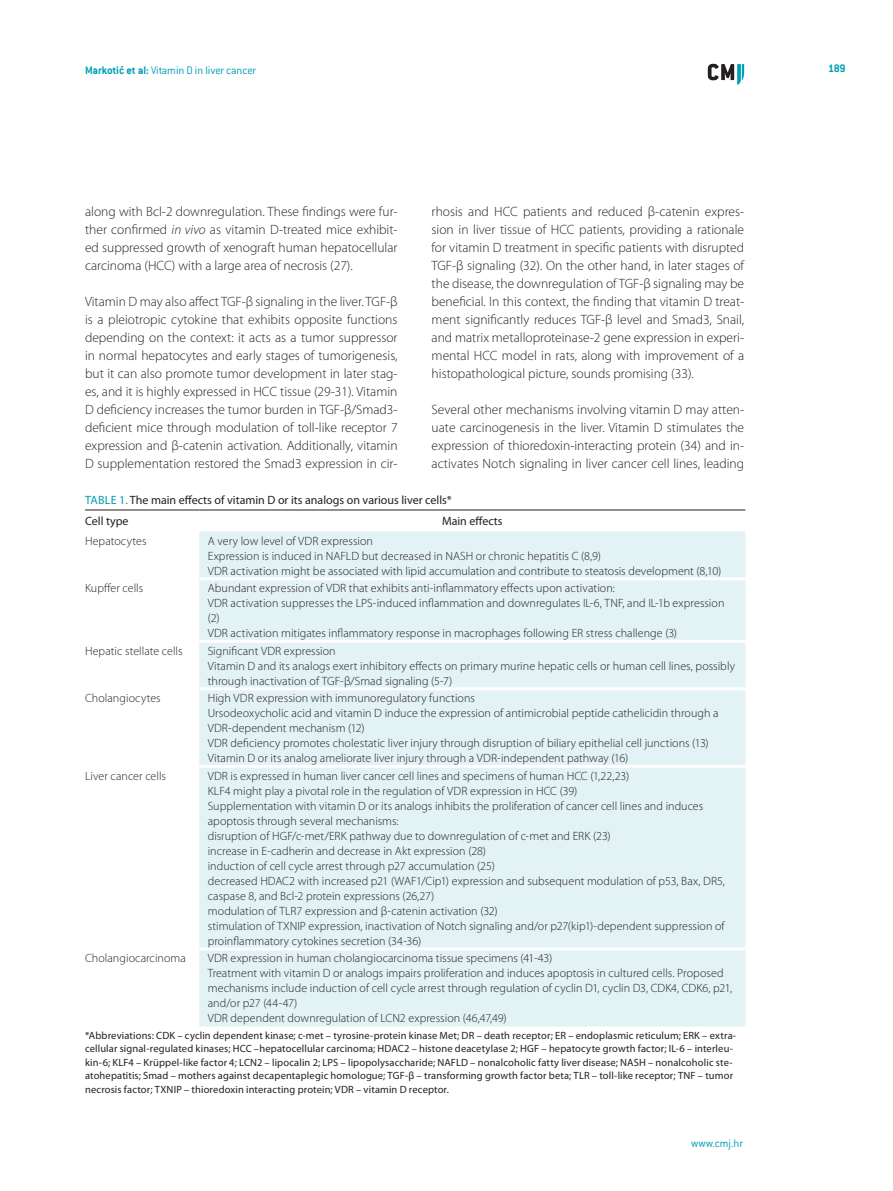
<style>
.page{position:relative;width:893px;height:1191px;background:#fff}
.page>*{position:absolute;margin:0;border:0;box-sizing:border-box;transform-origin:0 0}
.CMJ_-__body{font:300 13.5px/18px "Myriad Pro";color:#231f20;text-align:justify}
.CMJ_-_table{font:300 12px/15px "Myriad Pro";letter-spacing:.005em;color:#231f20}
.CMJ_-_table_title_he{font:12px "Myriad Pro";color:#231f20}
.H_desni_-_running{font:300 12px "ITC Conduit LTCE";letter-spacing:-.005em;color:#009fb4}
.www_cmj_hr_na_master{font:300 12px "ITC Conduit LTCE";color:#009fb4}
.paginacija_desno{font:700 12px "ITC Conduit LTCE";color:#009fb4}
.CMJ_-_table_footnote{font:10.5px/13.5px "Myriad Pro";letter-spacing:.01em;color:#231f20}
.s1{font-weight:700}
.s2{font-style:italic}
.s3{color:#009fb4}
</style>
<div class="page">
<svg style="left:708px;top:64px;width:36px;height:21px"></svg>
<div style="left:199px;top:531px;width:546px;height:495px;background:#e2f2f5"></div>
<hr style="left:199px;top:577px;width:546px;height:3px;background:#fff">
<hr style="left:199px;top:640px;width:546px;height:3px;background:#fff">
<hr style="left:199px;top:687px;width:546px;height:3px;background:#fff">
<hr style="left:199px;top:765px;width:546px;height:3px;background:#fff">
<hr style="left:199px;top:947px;width:546px;height:3px;background:#fff">
<hr style="left:85px;top:510px;width:114px;height:1px;background:#231f20">
<hr style="left:199px;top:510px;width:546px;height:1px;background:#231f20">
<p class="H_desni_-_running" style="left:85px;top:63px;width:173px"><span class="s1">Markotić et al:</span> Vitamin D in liver cancer</p>
<p class="paginacija_desno" style="left:828px;top:61px;width:19px">189</p>
<p class="CMJ_-__body" style="left:85px;top:202px;width:314px">along with Bcl-2 downregulation. These findings were fur&shy;ther confirmed <span class="s2">in vivo</span> as vitamin D-treated mice exhibit&shy;ed suppressed growth of xenograft human hepatocellular carcinoma (HCC) with a large area of necrosis (27).</p>
<p class="CMJ_-__body" style="left:85px;top:292px;width:314px">Vitamin D may also affect TGF-β signaling in the liver. TGF-β is a pleiotropic cytokine that exhibits opposite functions depending on the context: it acts as a tumor suppressor in normal hepatocytes and early stages of tumorigenesis, but it can also promote tumor development in later stag&shy;es, and it is highly expressed in HCC tissue (29-31). Vitamin D deficiency increases the tumor burden in TGF-β/Smad3- deficient mice through modulation of toll-like receptor 7 expression and β-catenin activation. Additionally, vitamin D supplementation restored the Smad3 expression in cir-</p>
<p class="CMJ_-__body" style="left:432px;top:202px;width:314px">rhosis and HCC patients and reduced β-catenin expres&shy;sion in liver tissue of HCC patients, providing a rationale for vitamin D treatment in specific patients with disrupted TGF-β signaling (32). On the other hand, in later stages of the disease, the downregulation of TGF-β signaling may be beneficial. In this context, the finding that vitamin D treat&shy;ment significantly reduces TGF-β level and Smad3, Snail, and matrix metalloproteinase-2 gene expression in experi&shy;mental HCC model in rats, along with improvement of a histopathological picture, sounds promising (33).</p>
<p class="CMJ_-__body" style="left:432px;top:400px;width:314px">Several other mechanisms involving vitamin D may atten&shy;uate carcinogenesis in the liver. Vitamin D stimulates the expression of thioredoxin-interacting protein (34) and in&shy;activates Notch signaling in liver cancer cell lines, leading</p>
<p class="CMJ_-_table_title_he" style="left:85px;top:492px;width:368px"><span class="s3">Table 1.</span> The main effects of vitamin D or its analogs on various liver cells*</p>
<p class="CMJ_-_table_title_he" style="left:85px;top:514px;width:45px">Cell type</p>
<p class="CMJ_-_table_title_he" style="left:442px;top:514px;width:62px">Main effects</p>
<p class="CMJ_-_table" style="left:85px;top:533px;width:63px">Hepatocytes</p>
<p class="CMJ_-_table" style="left:208px;top:533px;width:167px">A very low level of VDR expression</p>
<p class="CMJ_-_table" style="left:208px;top:548px;width:395px">Expression is induced in NAFLD but decreased in NASH or chronic hepatitis C (8,9)</p>
<p class="CMJ_-_table" style="left:208px;top:563px;width:515px">VDR activation might be associated with lipid accumulation and contribute to steatosis development (8,10)</p>
<p class="CMJ_-_table" style="left:85px;top:580px;width:60px">Kupffer cells</p>
<p class="CMJ_-_table" style="left:208px;top:580px;width:409px">Abundant expression of VDR that exhibits anti-inflammatory effects upon activation:</p>
<p class="CMJ_-_table" style="left:208px;top:595px;width:518px">VDR activation suppresses the LPS-induced inflammation and downregulates IL-6, TNF, and IL-1b expression (2)</p>
<p class="CMJ_-_table" style="left:208px;top:625px;width:471px">VDR activation mitigates inflammatory response in macrophages following ER stress challenge (3)</p>
<p class="CMJ_-_table" style="left:85px;top:643px;width:99px">Hepatic stellate cells</p>
<p class="CMJ_-_table" style="left:208px;top:643px;width:129px">Significant VDR expression</p>
<p class="CMJ_-_table" style="left:208px;top:658px;width:529px">Vitamin D and its analogs exert inhibitory effects on primary murine hepatic cells or human cell lines, possibly through inactivation of TGF-β/Smad signaling (5-7)</p>
<p class="CMJ_-_table" style="left:85px;top:690px;width:77px">Cholangiocytes</p>
<p class="CMJ_-_table" style="left:208px;top:690px;width:269px">High VDR expression with immunoregulatory functions</p>
<p class="CMJ_-_table" style="left:208px;top:705px;width:512px">Ursodeoxycholic acid and vitamin D induce the expression of antimicrobial peptide cathelicidin through a<br>VDR-dependent mechanism (12)</p>
<p class="CMJ_-_table" style="left:208px;top:735px;width:502px">VDR deficiency promotes cholestatic liver injury through disruption of biliary epithelial cell junctions (13)</p>
<p class="CMJ_-_table" style="left:208px;top:750px;width:422px">Vitamin D or its analog ameliorate liver injury through a VDR-independent pathway (16)</p>
<p class="CMJ_-_table" style="left:85px;top:768px;width:82px">Liver cancer cells</p>
<p class="CMJ_-_table" style="left:208px;top:768px;width:423px">VDR is expressed in human liver cancer cell lines and specimens of human HCC (1,22,23)</p>
<p class="CMJ_-_table" style="left:208px;top:783px;width:371px">KLF4 might play a pivotal role in the regulation of VDR expression in HCC (39)</p>
<p class="CMJ_-_table" style="left:208px;top:798px;width:497px">Supplementation with vitamin D or its analogs inhibits the proliferation of cancer cell lines and induces apoptosis through several mechanisms:</p>
<p class="CMJ_-_table" style="left:208px;top:828px;width:404px">disruption of HGF/c-met/ERK pathway due to downregulation of c-met and ERK (23)</p>
<p class="CMJ_-_table" style="left:208px;top:843px;width:280px">increase in E-cadherin and decrease in Akt expression (28)</p>
<p class="CMJ_-_table" style="left:208px;top:858px;width:289px">induction of cell cycle arrest through p27 accumulation (25)</p>
<p class="CMJ_-_table" style="left:208px;top:873px;width:519px">decreased HDAC2 with increased p21 (WAF1/Cip1) expression and subsequent modulation of p53, Bax, DR5, caspase 8, and Bcl-2 protein expressions (26,27)</p>
<p class="CMJ_-_table" style="left:208px;top:903px;width:291px">modulation of TLR7 expression and β-catenin activation (32)</p>
<p class="CMJ_-_table" style="left:208px;top:918px;width:518px">stimulation of TXNIP expression, inactivation of Notch signaling and/or p27(kip1)-dependent suppression of proinflammatory cytokines secretion (34-36)</p>
<p class="CMJ_-_table" style="left:85px;top:950px;width:102px">Cholangiocarcinoma</p>
<p class="CMJ_-_table" style="left:208px;top:950px;width:346px">VDR expression in human cholangiocarcinoma tissue specimens (41-43)</p>
<p class="CMJ_-_table" style="left:208px;top:965px;width:526px">Treatment with vitamin D or analogs impairs proliferation and induces apoptosis in cultured cells. Proposed mechanisms include induction of cell cycle arrest through regulation of cyclin D1, cyclin D3, CDK4, CDK6, p21, and/or p27 (44-47)</p>
<p class="CMJ_-_table" style="left:208px;top:1010px;width:300px">VDR dependent downregulation of LCN2 expression (46,47,49)</p>
<p class="CMJ_-_table_footnote" style="left:85px;top:1028px;width:653px">*Abbreviations: CDK – cyclin dependent kinase; c-met – tyrosine-protein kinase Met; DR – death receptor; ER – endoplasmic reticulum; ERK – extra&shy;cellular signal-regulated kinases; HCC –hepatocellular carcinoma; HDAC2 – histone deacetylase 2; HGF – hepatocyte growth factor; IL-6 – interleu&shy;kin-6; KLF4 – Krüppel-like factor 4; LCN2 – lipocalin 2; LPS – lipopolysaccharide; NAFLD – nonalcoholic fatty liver disease; NASH – nonalcoholic ste&shy;atohepatitis; Smad – mothers against decapentaplegic homologue; TGF-β – transforming growth factor beta; TLR – toll-like receptor; TNF – tumor necrosis factor; TXNI P – thioredoxin interacting protein; VDR – vitamin D receptor.</p>
<p class="www_cmj_hr_na_master" style="left:691px;top:1136px;width:54px">www.cmj.hr</p>
</div>
